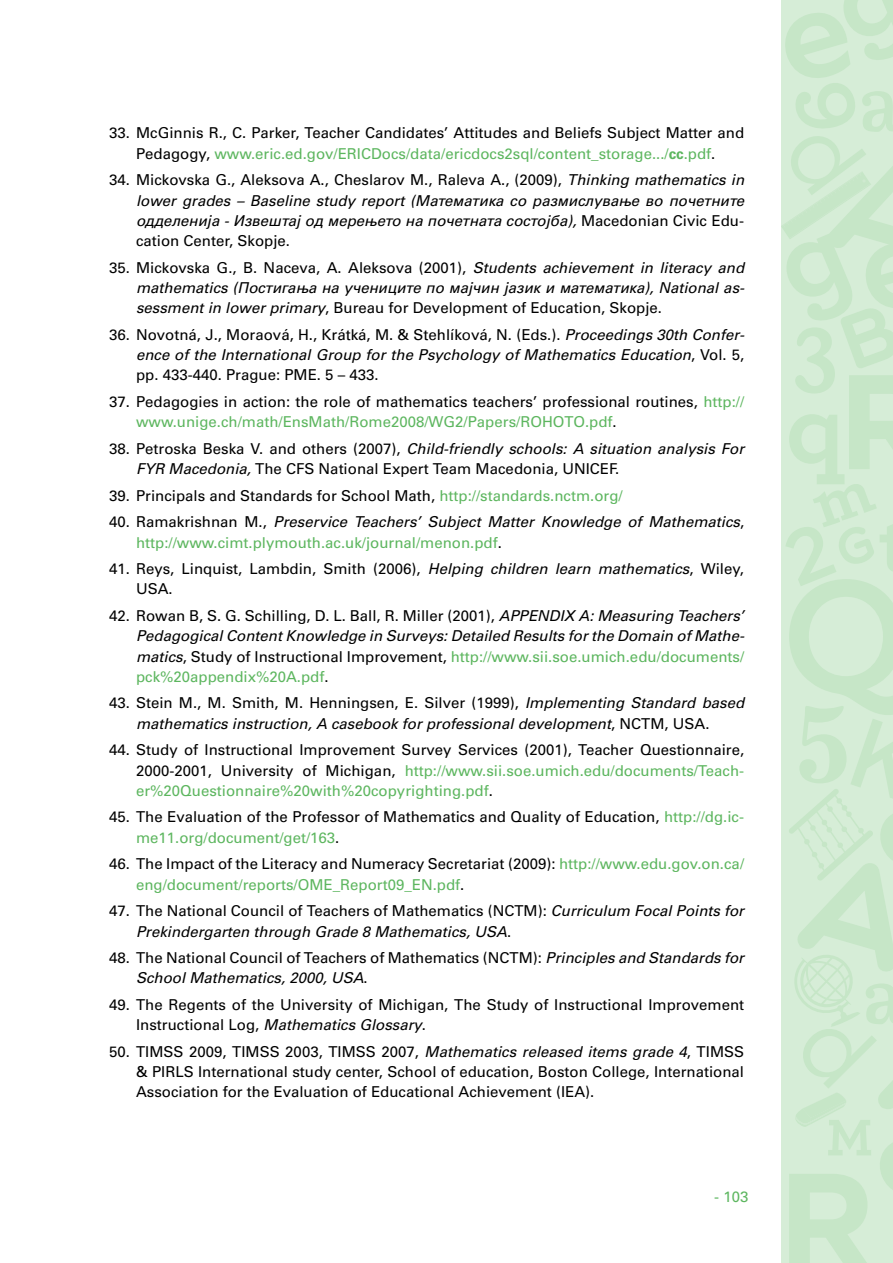
<style>
.page{position:relative;width:893px;height:1263px;background:#fff}
.page>*{position:absolute;margin:0;border:0;box-sizing:border-box;transform-origin:0 0}
.t1{font:15px/20.2px "Univers C";color:#000}
.t2{font:italic 15px/20.2px "Univers C";color:#000;text-align:justify}
.t3{font:15px/20.2px "Univers C";color:#5db65f}
.t4{font:15px "Univers";color:#000}
.s1{color:#5db65f}
.s2{font-weight:700;color:#5db65f}
.s3{font-style:normal}
.s4{font-family:"Univers C"}
.s5{font-family:"Univers C";font-style:italic}
.s6{font-style:italic}
.s7{font-style:normal;color:#5db65f}
.s8{color:#000}
</style>
<div class="page">
<svg style="left:781px;top:0;width:112px;height:1263px;background:#d0ead1"></svg>
<p class="t1" style="left:109px;top:123px;width:637px;text-align:center">33. McGinnis R., C. Parker, Teacher Candidates’ Attitudes and Beliefs Subject Matter and<br>Pedagogy, <span class="s1">www.eric.ed.gov/ERICDocs/data/ericdocs2sql/content_storage.../</span><span class="s2">cc</span><span class="s1">.pdf</span>.</p>
<p class="t2" style="left:136px;top:170px;width:610px;text-indent:-27px"><span class="s3">34. Mickovska G., Aleksova A., Cheslarov M., Raleva A., (2009),</span> Thinking mathematics in lower grades – Baseline study report (Математика со размислување во почетните одделенија - Извештај од мерењето на почетната состојба), <span class="s3">Macedonian Civic Edu&shy;cation Center, Skopje.</span></p>
<p class="t2" style="left:136px;top:257px;width:610px;text-indent:-27px"><span class="s3">35. Mickovska G., B. Naceva, A. Aleksova (2001),</span> Students achievement in literacy and mathematics (Постигања на учениците по мајчин јазик и математика), National as&shy;sessment in lower primary<span class="s3">, Bureau for Development of Education, Skopje.</span></p>
<p class="t4" style="left:109px;top:326px;width:637px"><span class="s4">36. Novotn</span>á, J., <span class="s4">Moraov</span>á, H., Krátká, M. &amp; Stehlíková<span class="s4">, N. (Eds.).</span> <span class="s5">Proceedings 30th Confer-</span></p>
<p class="t2" style="left:136px;top:344px;width:610px">ence of the International Group for the Psychology of Mathematics Education<span class="s3">, Vol. 5, pp. 433-440. Prague: PME. 5 – 433.</span></p>
<p class="t1" style="left:136px;top:391px;width:610px;text-indent:-27px">37. Pedagogies in action: the role of mathematics teachers’ professional routines, <span class="s1">http:// www.unige.ch/math/EnsMath/Rome2008/WG2/Papers/ROHOTO.pdf</span>.</p>
<p class="t1" style="left:136px;top:438px;width:610px;text-indent:-27px">38. Petroska Beska V. and others (2007), <span class="s6">Child-friendly schools: A situation analysis For<br>FYR Macedonia,</span> The CFS National Expert Team Macedonia, UNICEF.</p>
<p class="t1" style="left:109px;top:485px;width:515px">39. Principals and Standards for School Math, <span class="s1">http://standards.nctm.org/</span></p>
<p class="t2" style="left:136px;top:512px;width:610px;text-indent:-27px"><span class="s3">40. Ramakrishnan M.,</span> Preservice Teachers’ Subject Matter Knowledge of Mathematics<span class="s3">, </span><span class="s7">http://www.cimt.plymouth.ac.uk/journal/menon.pdf</span><span class="s3">.</span></p>
<p class="t1" style="left:136px;top:559px;width:609px;text-indent:-27px">41. Reys, Linquist, Lambdin, Smith (2006), <span class="s6">Helping children learn mathematics</span>, Wiley,<br>USA.</p>
<p class="t2" style="left:136px;top:605px;width:610px;text-indent:-27px"><span class="s3">42. Rowan B, S. G. Schilling, D. L. Ball, R. Miller (2001),</span> APPENDIX A: Measuring Teachers’ Pedagogical Content Knowledge in Surveys: Detailed Results for the Domain of Mathe&shy;matics<span class="s3">, Study of Instructional Improvement,</span> <span class="s7">http://www.sii.soe.umich.edu/documents/ pck%20appendix%20A.pdf</span><span class="s3">.</span></p>
<p class="t2" style="left:109px;top:693px;width:637px;text-align:center"><span class="s3">43. Stein М., M. Smith, M. Henningsen, E. Silver (1999),</span> Implementing Standard based mathematics instruction, A casebook for professional development<span class="s3">, NCTM, USA.</span></p>
<p class="t1" style="left:136px;top:740px;width:610px;text-align:justify;text-indent:-27px">44. Study of Instructional Improvement Survey Services (2001), Teacher Questionnaire, 2000-2001, University of Michigan, <span class="s1">http://www.sii.soe.umich.edu/documents/Teach&shy;er%20Questionnaire%20with%20copyrighting.pdf</span>.</p>
<p class="t1" style="left:136px;top:807px;width:610px;text-indent:-27px">45. The Evaluation of the Professor of Mathematics and Quality of Education, <span class="s1">http://dg.ic&shy;me11.org/document/get/163</span>.</p>
<p class="t3" style="left:136px;top:854px;width:610px;text-indent:-27px"><span class="s8">46. The Impact of the Literacy and Numeracy Secretariat (2009):</span> http://www.edu.gov.on.ca/ eng/document/reports/OME_Report09_EN.pdf<span class="s8">.</span></p>
<p class="t2" style="left:136px;top:901px;width:610px;text-indent:-27px"><span class="s3">47. The National Council of Teachers of Mathematics (NCTM):</span> Curriculum Focal Points for<br>Prekindergarten through Grade 8 Mathematics, USA<span class="s3">.</span></p>
<p class="t1" style="left:136px;top:947px;width:610px;text-indent:-27px">48. The National Council of Teachers of Mathematics (NCTM): <span class="s6">Principles and Standards for<br>School Mathematics, 2000, USA</span>.</p>
<p class="t1" style="left:136px;top:994px;width:610px;text-indent:-27px">49. The Regents of the University of Michigan, The Study of Instructional Improvement<br>Instructional Log, <span class="s6">Mathematics Glossary</span>.</p>
<p class="t1" style="left:136px;top:1041px;width:610px;text-align:justify;text-indent:-27px">50. TIMSS 2009, TIMSS 2003, TIMSS 2007, <span class="s6">Mathematics released items grade 4</span>, TIMSS &amp; PIRLS International study center, School of education, Boston College, International Association for the Evaluation of Educational Achievement (IEA).</p>
<p class="t3" style="left:714px;top:1186px;width:36px">- 103</p>
</div>
